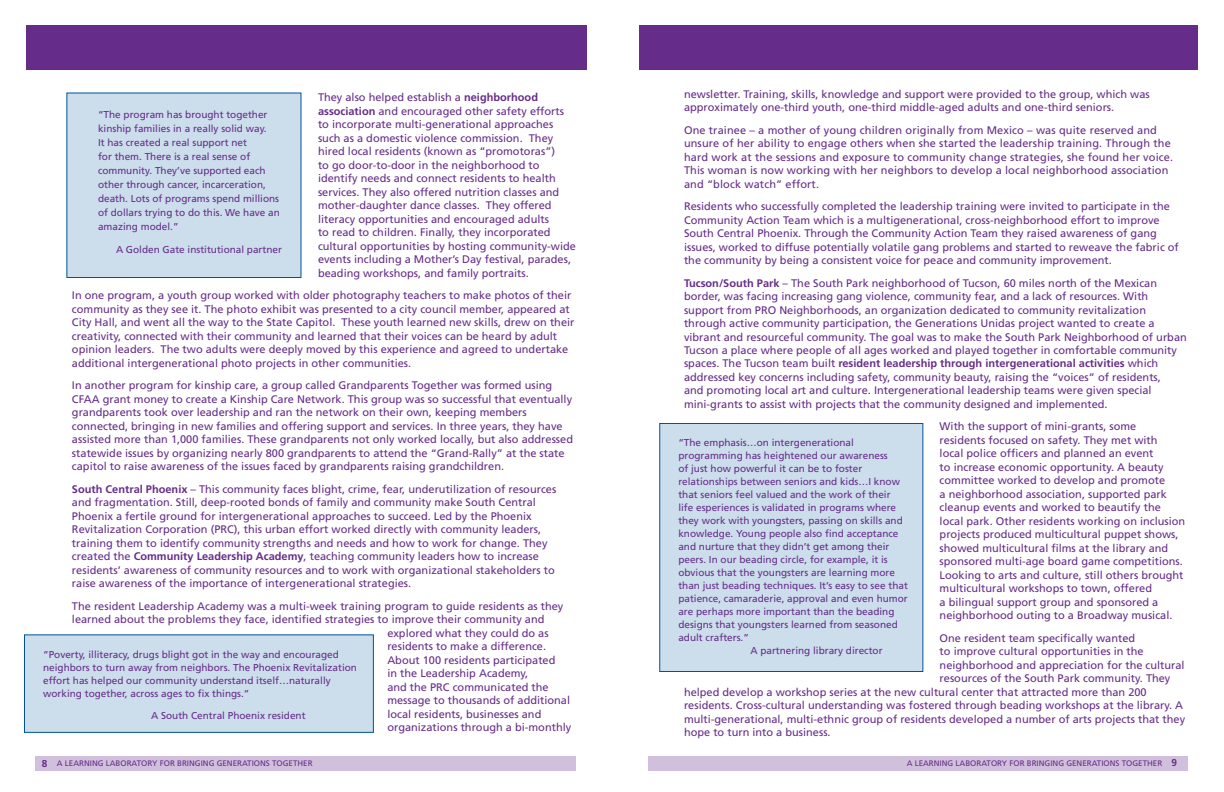
<style>
.page{position:relative;width:1224px;height:792px;background:#fff}
.page>*{position:absolute;margin:0;border:0;box-sizing:border-box;transform-origin:0 0}
.t1{font:11px/13.5px "Frutiger";color:#652d89}
.t2{font:10px/14px "Frutiger";color:#652d89}
.t3{font:8px "Frutiger";color:#652d89}
.s1{font-weight:700}
.s2{font-weight:700;font-size:10px}
</style>
<div class="page">
<div style="left:26px;top:25px;width:560px;height:45px;background:#652d89"></div>
<div style="left:36px;top:756px;width:540px;height:15px;background:#d1c0dc"></div>
<div style="left:639px;top:25px;width:559px;height:45px;background:#652d89"></div>
<div style="left:648px;top:756px;width:540px;height:15px;background:#d1c0dc"></div>
<div style="left:659px;top:423px;width:264px;height:249px;background:#ccddeb;border:1px solid #00539b"></div>
<div style="left:66px;top:92px;width:236px;height:186px;background:#ccddeb"></div>
<div style="left:24px;top:634px;width:350px;height:99px;background:#ccddeb;border:1px solid #00539b"></div>
<p class="t1" style="left:318px;top:91px;width:259px">They also helped establish a <span class="s1">neighborhood association</span> and encouraged other safety efforts to incorporate multi-generational approaches such as a domestic violence commission. They hired local residents (known as “promotoras”)<br>to go door-to-door in the neighborhood to identify needs and connect residents to health services. They also offered nutrition classes and mother-daughter dance classes. They offered literacy opportunities and encouraged adults<br>to read to children. Finally, they incorporated cultural opportunities by hosting community-wide events including a Mother’s Day festival, parades, beading workshops, and family portraits.</p>
<p class="t1" style="left:72px;top:289px;width:504px">In one program, a youth group worked with older photography teachers to make photos of their community as they see it. The photo exhibit was presented to a city council member, appeared at City Hall, and went all the way to the State Capitol. These youth learned new skills, drew on their creativity, connected with their community and learned that their voices can be heard by adult opinion leaders. The two adults were deeply moved by this experience and agreed to undertake additional intergenerational photo projects in other communities.</p>
<p class="t1" style="left:72px;top:379px;width:503px">In another program for kinship care, a group called Grandparents Together was formed using CFAA grant money to create a Kinship Care Network. This group was so successful that eventually grandparents took over leadership and ran the network on their own, keeping members connected, bringing in new families and offering support and services. In three years, they have assisted more than 1,000 families. These grandparents not only worked locally, but also addressed statewide issues by organizing nearly 800 grandparents to attend the “Grand-Rally” at the state capitol to raise awareness of the issues faced by grandparents raising grandchildren.</p>
<p class="t1" style="left:72px;top:482px;width:486px"><span class="s1">South Central Phoenix</span> – This community faces blight, crime, fear, underutilization of resources and fragmentation. Still, deep-rooted bonds of family and community make South Central Phoenix a fertile ground for intergenerational approaches to succeed. Led by the Phoenix Revitalization Corporation (PRC), this urban effort worked directly with community leaders, training them to identify community strengths and needs and how to work for change. They created the <span class="s1">Community Leadership Academy</span>, teaching community leaders how to increase residents’ awareness of community resources and to work with organizational stakeholders to raise awareness of the importance of intergenerational strategies.</p>
<p class="t1" style="left:72px;top:599px;width:493px">The resident Leadership Academy was a multi-week training program to guide residents as they</p>
<p class="t1" style="left:72px;top:612px;width:474px">learned about the problems they face, identified strategies to improve their community and</p>
<p class="t1" style="left:387px;top:626px;width:163px">explored what they could do as</p>
<p class="t1" style="left:387px;top:639px;width:160px">residents to make a difference.</p>
<p class="t1" style="left:387px;top:653px;width:170px">About 100 residents participated</p>
<p class="t1" style="left:387px;top:666px;width:142px">in the Leadership Academy,</p>
<p class="t1" style="left:387px;top:680px;width:163px">and the PRC communicated the</p>
<p class="t1" style="left:387px;top:693px;width:184px">message to thousands of additional</p>
<p class="t1" style="left:387px;top:707px;width:156px">local residents, businesses and</p>
<p class="t1" style="left:387px;top:720px;width:185px">organizations through a bi-monthly</p>
<p class="t2" style="left:98px;top:107px;width:183px">“The program has brought together kinship families in a really solid way.<br>It has created a real support net<br>for them. There is a real sense of community. They’ve supported each other through cancer, incarceration, death. Lots of programs spend millions of dollars trying to do this. We have an amazing model.”</p>
<p class="t2" style="left:116px;top:242px;width:167px">A Golden Gate institutional partner</p>
<p class="t2" style="left:43px;top:647px;width:315px;line-height:13px">“Poverty, illiteracy, drugs blight got in the way and encouraged neighbors to turn away from neighbors. The Phoenix Revitalization effort has helped our community understand itself…naturally working together, across ages to fix things.”</p>
<p class="t2" style="left:151px;top:708px;width:156px">A South Central Phoenix resident</p>
<p class="t1" style="left:684px;top:87px;width:467px">newsletter. Training, skills, knowledge and support were provided to the group, which was approximately one-third youth, one-third middle-aged adults and one-third seniors.</p>
<p class="t1" style="left:684px;top:123px;width:491px">One trainee – a mother of young children originally from Mexico – was quite reserved and unsure of her ability to engage others when she started the leadership training. Through the hard work at the sessions and exposure to community change strategies, she found her voice.<br>This woman is now working with her neighbors to develop a local neighborhood association and “block watch” effort.</p>
<p class="t1" style="left:684px;top:199px;width:496px">Residents who successfully completed the leadership training were invited to participate in the Community Action Team which is a multigenerational, cross-neighborhood effort to improve South Central Phoenix. Through the Community Action Team they raised awareness of gang issues, worked to diffuse potentially volatile gang problems and started to reweave the fabric of the community by being a consistent voice for peace and community improvement.</p>
<p class="t1" style="left:684px;top:276px;width:504px"><span class="s1">Tucson/South Park</span> – The South Park neighborhood of Tucson, 60 miles north of the Mexican border, was facing increasing gang violence, community fear, and a lack of resources. With support from PRO Neighborhoods, an organization dedicated to community revitalization through active community participation, the Generations Unidas project wanted to create a vibrant and resourceful community. The goal was to make the South Park Neighborhood of urban Tucson a place where people of all ages worked and played together in comfortable community spaces. The Tucson team built <span class="s1">resident leadership through intergenerational activities</span> which addressed key concerns including safety, community beauty, raising the “voices” of residents,<br>and promoting local art and culture. Intergenerational leadership teams were given special mini-grants to assist with projects that the community designed and implemented.</p>
<p class="t1" style="left:940px;top:420px;width:247px">With the support of mini-grants, some<br>residents focused on safety. They met with<br>local police officers and planned an event<br>to increase economic opportunity. A beauty committee worked to develop and promote<br>a neighborhood association, supported park cleanup events and worked to beautify the local park. Other residents working on inclusion projects produced multicultural puppet shows, showed multicultural films at the library and sponsored multi-age board game competitions.<br>Looking to arts and culture, still others brought multicultural workshops to town, offered<br>a bilingual support group and sponsored a neighborhood outing to a Broadway musical.</p>
<p class="t1" style="left:940px;top:631px;width:197px">One resident team specifically wanted</p>
<p class="t1" style="left:940px;top:645px;width:206px">to improve cultural opportunities in the</p>
<p class="t1" style="left:940px;top:658px;width:247px">neighborhood and appreciation for the cultural</p>
<p class="t1" style="left:940px;top:672px;width:232px">resources of the South Park community. They</p>
<p class="t1" style="left:684px;top:685px;width:464px">helped develop a workshop series at the new cultural center that attracted more than 200</p>
<p class="t1" style="left:684px;top:699px;width:501px">residents. Cross-cultural understanding was fostered through beading workshops at the library. A</p>
<p class="t1" style="left:684px;top:712px;width:503px">multi-generational, multi-ethnic group of residents developed a number of arts projects that they</p>
<p class="t1" style="left:684px;top:726px;width:148px">hope to turn into a business.</p>
<p class="t2" style="left:678px;top:436px;width:177px">“The emphasis…on intergenerational</p>
<p class="t2" style="left:678px;top:449px;width:211px">programming has heightened our awareness</p>
<p class="t2" style="left:678px;top:462px;width:185px">of just how powerful it can be to foster</p>
<p class="t2" style="left:678px;top:475px;width:223px">relationships between seniors and kids…I know</p>
<p class="t2" style="left:678px;top:488px;width:214px">that seniors feel valued and the work of their</p>
<p class="t2" style="left:678px;top:501px;width:219px">life esperiences is validated in programs where</p>
<p class="t2" style="left:678px;top:514px;width:226px">they work with youngsters, passing on skills and</p>
<p class="t2" style="left:678px;top:527px;width:222px">knowledge. Young people also find acceptance</p>
<p class="t2" style="left:678px;top:540px;width:212px">and nurture that they didn’t get among their</p>
<p class="t2" style="left:678px;top:553px;width:211px">peers. In our beading circle, for example, it is</p>
<p class="t2" style="left:678px;top:566px;width:218px">obvious that the youngsters are learning more</p>
<p class="t2" style="left:678px;top:579px;width:231px">than just beading techniques. It’s easy to see that</p>
<p class="t2" style="left:678px;top:592px;width:231px">patience, camaraderie, approval and even humor</p>
<p class="t2" style="left:678px;top:605px;width:218px">are perhaps more important than the beading</p>
<p class="t2" style="left:678px;top:618px;width:221px">designs that youngsters learned from seasoned</p>
<p class="t2" style="left:678px;top:631px;width:72px">adult crafters.”</p>
<p class="t2" style="left:750px;top:644px;width:134px">A partnering library director</p>
<p class="t3" style="left:42px;top:759px;width:272px"><span class="s2">8</span> A LEARNING LABORATORY FOR BRINGING GENERATIONS TOGETHER</p>
<p class="t3" style="left:907px;top:758px;width:272px">A LEARNING LABORATORY FOR BRINGING GENERATIONS TOGETHER <span class="s2">9</span></p>
</div>
